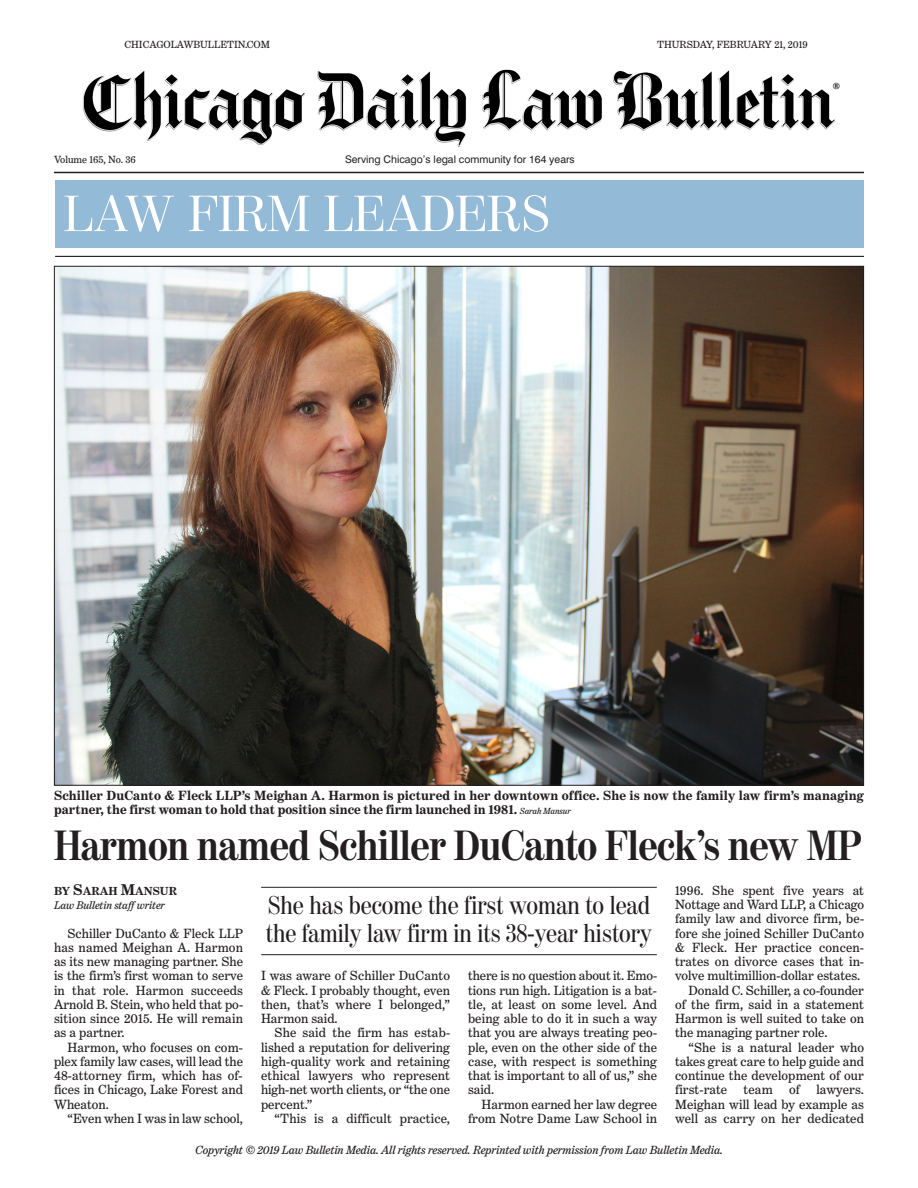
<style>
.page{position:relative;width:918px;height:1188px;background:#fff}
.page>*{position:absolute;margin:0;border:0;box-sizing:border-box;transform-origin:0 0}
.t1{font:50.4px "Moderno FB";color:#fff}
.t2{font:700 42px "Moderno FB Cond";letter-spacing:-.01em;color:#231f20}
.t3{font:25.5px/27.9px "Moderno FB Cond";color:#231f20}
.t4{font:700 16.2px "Benton Modern Three";color:#231f20}
.t5{font:13.5px/14.2px "Benton Modern Three";color:#231f20;text-align:justify}
.t6{font:700 13.5px/14.2px "Benton Modern Three";letter-spacing:.01em;color:#231f20}
.t7{font:italic 12px "Benton Modern Three";color:#231f20}
.t8{font:700 11.85px "Benton Modern Three";color:#231f20}
.t9{font:italic 11.25px "Benton Modern Three";color:#231f20}
.t10{font:10.5px "Benton Modern Three";color:#231f20}
.t11{font:10.5px "Swiss 721 BT";color:#231f20}
.s1{font-weight:400;font-style:italic;font-size:9px}
.s2{font-size:15.75px}
</style>
<div class="page">
<hr style="left:261px;top:887px;width:396px;height:1px;background:#231f20">
<hr style="left:261px;top:954px;width:396px;height:1px;background:#231f20">
<hr style="left:54px;top:172px;width:810px;height:1px;background:#231f20">
<img style="left:82px;top:69px;width:753px;height:78px">
<img style="left:56px;top:268px;width:806px;height:516px">
<svg style="left:55px;top:180px;width:809px;height:76px"></svg>
<div style="left:55px;top:181px;width:809px;height:67px;background:#93bad6"></div>
<hr style="left:55px;top:256px;width:809px;height:1px;background:#000">
<p class="t10" style="left:124px;top:38px;width:147px">CHICAGOLAWBULLETIN.COM</p>
<p class="t10" style="left:657px;top:38px;width:152px">THURSDAY, FEBRUARY 21, 2019</p>
<p class="t4" style="left:833px;top:79px;width:9px">®</p>
<p class="t10" style="left:54px;top:153px;width:83px">Volume 165, No. 36</p>
<p class="t11" style="left:345px;top:155px;width:231px">Serving Chicago’s legal community for 164 years</p>
<h1 class="t1" style="left:64px;top:196px;width:488px">LAW FIRM LEADERS</h1>
<p class="t6" style="left:54px;top:788px;width:811px">Schiller DuCanto &amp; Fleck LLP’s Meighan A. Harmon is pictured in her downtown office. She is now the family law firm’s managing partner, the first woman to hold that position since the firm launched in 1981. <span class="s1">Sarah Mansur</span></p>
<h2 class="t2" style="left:54px;top:831px;width:809px">Harmon named Schiller DuCanto Fleck’s new MP</h2>
<p class="t8" style="left:54px;top:884px;width:125px">BY <span class="s2">S</span>ARAH <span class="s2">M</span>ANSUR</p>
<p class="t9" style="left:54px;top:899px;width:112px">Law Bulletin staff writer</p>
<p class="t5" style="left:54px;top:926px;width:191px;text-indent:13px">Schiller DuCanto &amp; Fleck LLP has named Meighan A. Harmon as its new managing partner. She is the firm’s first woman to serve in that role. Harmon succeeds Arnold B. Stein, who held that po&shy;sition since 2015. He will remain as a partner.</p>
<p class="t5" style="left:54px;top:1040px;width:191px;text-indent:14px">Harmon, who focuses on com&shy;plex family law cases, will lead the 48-attorney firm, which has of&shy;fices in Chicago, Lake Forest and Wheaton.</p>
<p class="t5" style="left:68px;top:1111px;width:177px">“Even when I was in law school,</p>
<p class="t5" style="left:675px;top:883px;width:190px">1996. She spent five years at</p>
<p class="t5" style="left:675px;top:897px;width:191px">Nottage and Ward LLP, a Chicago</p>
<p class="t5" style="left:675px;top:911px;width:191px">family law and divorce firm, be-</p>
<p class="t5" style="left:675px;top:926px;width:191px">fore she joined Schiller DuCanto</p>
<p class="t5" style="left:675px;top:940px;width:191px">&amp; Fleck. Her practice concen-</p>
<p class="t5" style="left:675px;top:954px;width:191px">trates on divorce cases that in-</p>
<p class="t5" style="left:675px;top:968px;width:187px">volve multimillion-dollar estates.</p>
<p class="t5" style="left:689px;top:983px;width:177px">Donald C. Schiller, a co-founder</p>
<p class="t5" style="left:675px;top:997px;width:191px">of the firm, said in a statement</p>
<p class="t5" style="left:675px;top:1011px;width:191px">Harmon is well suited to take on</p>
<p class="t5" style="left:675px;top:1025px;width:154px">the managing partner role.</p>
<p class="t5" style="left:689px;top:1040px;width:177px">“She is a natural leader who</p>
<p class="t5" style="left:675px;top:1054px;width:191px">takes great care to help guide and</p>
<p class="t5" style="left:675px;top:1068px;width:191px">continue the development of our</p>
<p class="t5" style="left:675px;top:1082px;width:190px">first-rate team of lawyers.</p>
<p class="t5" style="left:675px;top:1097px;width:191px">Meighan will lead by example as</p>
<p class="t5" style="left:675px;top:1111px;width:190px">well as carry on her dedicated</p>
<p class="t7" style="left:195px;top:1143px;width:529px">Copyright © 2019 Law Bulletin Media. All rights reserved. Reprinted with permission from Law Bulletin Media.</p>
<h3 class="t3" style="left:266px;top:893px;width:388px">She has become the first woman to lead the family law firm in its 38-year history</h3>
<p class="t5" style="left:261px;top:968px;width:191px">I was aware of Schiller DuCanto &amp; Fleck. I probably thought, even then, that’s where I belonged,” Harmon said.</p>
<p class="t5" style="left:261px;top:1025px;width:191px;text-indent:13px">She said the firm has estab&shy;lished a reputation for delivering high-quality work and retaining ethical lawyers who represent high-net worth clients, or “the one percent.”</p>
<p class="t5" style="left:275px;top:1111px;width:177px">“This is a difficult practice,</p>
<p class="t5" style="left:468px;top:968px;width:191px">there is no question about it. Emo&shy;tions run high. Litigation is a bat&shy;tle, at least on some level. And being able to do it in such a way that you are always treating peo&shy;ple, even on the other side of the case, with respect is something that is important to all of us,” she said.</p>
<p class="t5" style="left:468px;top:1097px;width:191px;text-align:right">Harmon earned her law degree from Notre Dame Law School in</p>
</div>
